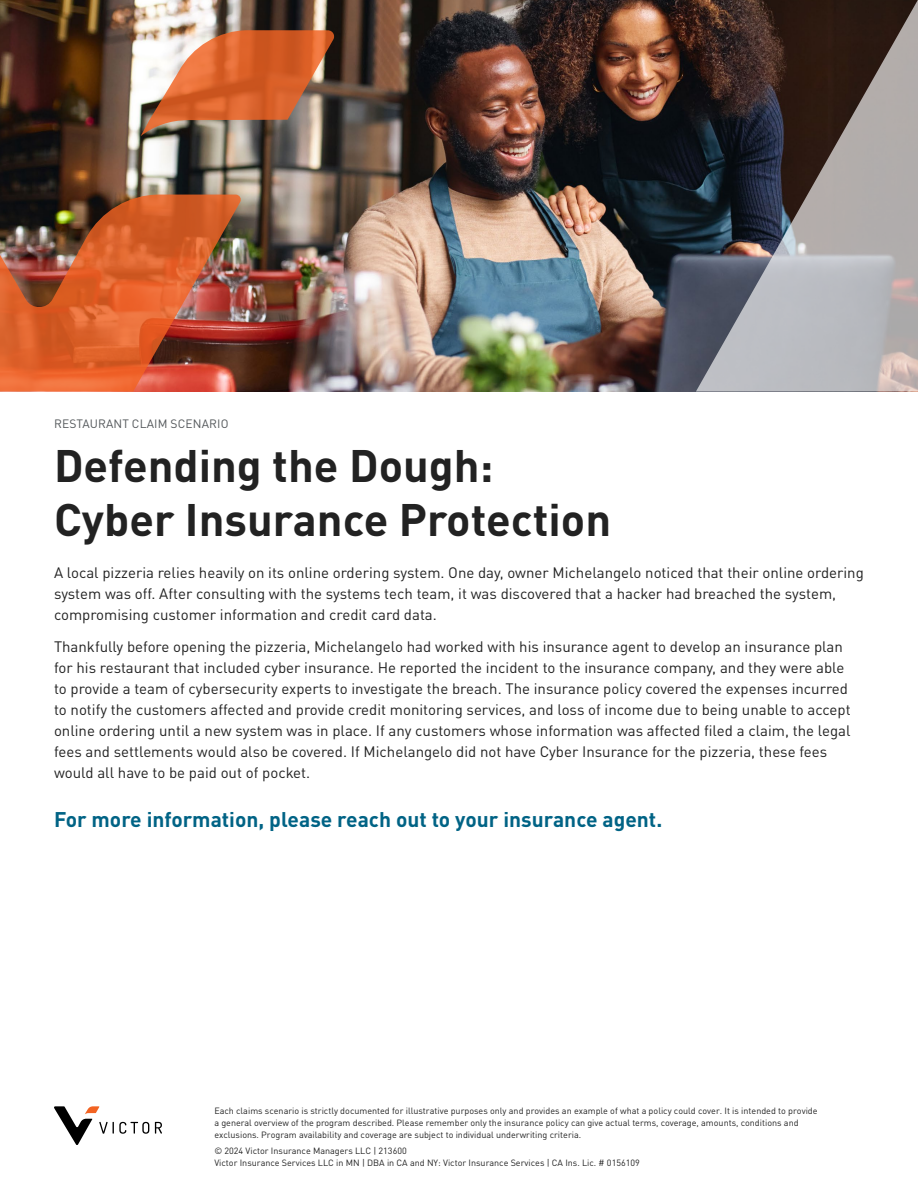
<style>
.page{position:relative;width:918px;height:1188px;background:#fff}
.page>*{position:absolute;margin:0;border:0;box-sizing:border-box;transform-origin:0 0}
.Page_Title_30_36{font:700 45px/54px "DINOT";color:#222}
.CTA_Header{font:700 21px "DINOT";color:#006385}
.Body_Text_10_14{font:15px/21px "DINOT";color:#222}
.Sub-nomenclature_8_10{font:12px "DINOT";letter-spacing:.01em;color:#53575a}
.Disclaimer_Text_6_8{font:9px/12px "DINOT";color:#222}
</style>
<div class="page">
<svg style="left:155px;top:1122px;width:7px;height:12px"></svg>
<svg style="left:54px;top:1106px;width:95px;height:39px"></svg>
<img style="left:0;top:0;width:696px;height:392px">
<svg style="left:696px;top:0;width:222px;height:392px;background:#736e70"></svg>
<img style="left:0;top:195px;width:242px;height:196px">
<svg style="left:141px;top:30px;width:195px;height:106px;background:#c47b57"></svg>
<p class="Sub-nomenclature_8_10" style="left:54px;top:414px;width:176px">RESTAURANT CLAIM SCENARIO</p>
<h1 class="Page_Title_30_36" style="left:54px;top:434px;width:559px">Defending the Dough:<br>Cyber Insurance Protection</h1>
<p class="Body_Text_10_14" style="left:54px;top:561px;width:811px">A local pizzeria relies heavily on its online ordering system. One day, owner Michelangelo noticed that their online ordering system was off. After consulting with the systems tech team, it was discovered that a hacker had breached the system, compromising customer information and credit card data.</p>
<p class="Body_Text_10_14" style="left:54px;top:635px;width:798px">Thankfully before opening the pizzeria, Michelangelo had worked with his insurance agent to develop an insurance plan for his restaurant that included cyber insurance. He reported the incident to the insurance company, and they were able to provide a team of cybersecurity experts to investigate the breach. The insurance policy covered the expenses incurred to notify the customers affected and provide credit monitoring services, and loss of income due to being unable to accept online ordering until a new system was in place. If any customers whose information was affected filed a claim, the legal fees and settlements would also be covered. If Michelangelo did not have Cyber Insurance for the pizzeria, these fees would all have to be paid out of pocket.</p>
<p class="CTA_Header" style="left:54px;top:803px;width:610px">For more information, please reach out to your insurance agent.</p>
<p class="Disclaimer_Text_6_8" style="left:214px;top:1104px;width:605px">Each claims scenario is strictly documented for illustrative purposes only and provides an example of what a policy could cover. It is intended to provide a general overview of the program described. Please remember only the insurance policy can give actual terms, coverage, amounts, conditions and exclusions. Program availability and coverage are subject to individual underwriting criteria.</p>
<p class="Disclaimer_Text_6_8" style="left:214px;top:1144px;width:427px">© 2024 Victor Insurance Managers LLC | 213600<br>Victor Insurance Services LLC in MN | DBA in CA and NY: Victor Insurance Services | CA Ins. Lic. # 0156109</p>
</div>
